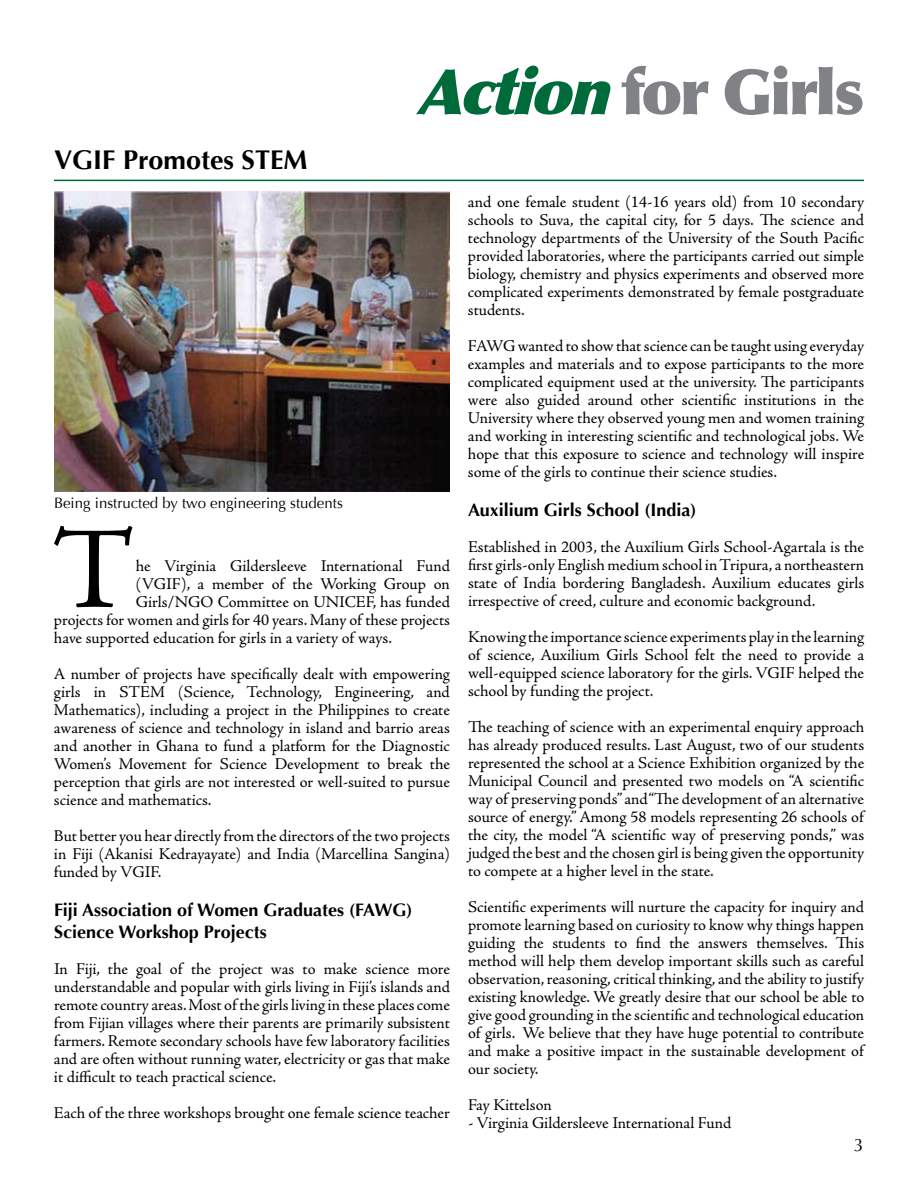
<style>
.page{position:relative;width:918px;height:1188px;background:#fff}
.page>*{position:absolute;margin:0;border:0;box-sizing:border-box;transform-origin:0 0}
.t1{font:117.15px "Adobe Jenson Pro";color:#000}
.t2{font:900 63px "Optima";letter-spacing:-.04em;color:#808285}
.t3{font:700 27px "Optima";color:#000}
.t4{font:700 18px/21.6px "Optima";color:#000}
.t5{font:18px "Optima";color:#000}
.t6{font:16.5px/18px "Adobe Jenson Pro";letter-spacing:-.005em;color:#000;text-align:justify}
.t7{font:15px "Optima";color:#000}
.s1{font-style:italic;color:#006b3a}
</style>
<div class="page">
<hr style="left:54px;top:180px;width:810px;height:1px;background:#006b3a">
<img style="left:54px;top:191px;width:396px;height:300px">
<h3 class="t3" style="left:54px;top:144px;width:255px">VGIF Promotes STEM</h3>
<h2 class="t2" style="left:416px;top:54px;width:449px"><span class="s1">Action</span>for Girls</h2>
<p class="t7" style="left:54px;top:494px;width:290px">Being instructed by two engineering students</p>
<h1 class="t1" style="left:53px;top:504px;width:85px">T</h1>
<p class="t6" style="left:136px;top:557px;width:316px">he Virginia Gildersleeve International Fund</p>
<p class="t6" style="left:136px;top:575px;width:316px">(VGIF), a member of the Working Group on</p>
<p class="t6" style="left:136px;top:593px;width:316px">Girls/NGO Committee on UNICEF, has funded</p>
<p class="t6" style="left:54px;top:611px;width:398px">projects for women and girls for 40 years. Many of these projects</p>
<p class="t6" style="left:54px;top:629px;width:340px">have supported education for girls in a variety of ways.</p>
<p class="t6" style="left:54px;top:665px;width:398px">A number of projects have specifically dealt with empowering girls in STEM (Science, Technology, Engineering, and Mathematics), including a project in the Philippines to create awareness of science and technology in island and barrio areas and another in Ghana to fund a platform for the Diagnostic Women’s Movement for Science Development to break the perception that girls are not interested or well-suited to pursue science and mathematics.</p>
<p class="t6" style="left:54px;top:827px;width:397px">But better you hear directly from the directors of the two projects in Fiji (Akanisi Kedrayayate) and India (Marcellina Sangina) funded by VGIF.</p>
<p class="t4" style="left:54px;top:900px;width:360px">Fiji Association of Women Graduates (FAWG)<br>Science Workshop Projects</p>
<p class="t6" style="left:54px;top:960px;width:398px">In Fiji, the goal of the project was to make science more understandable and popular with girls living in Fiji’s islands and remote country areas.Most of the girls living in these places come from Fijian villages where their parents are primarily subsistent farmers. Remote secondary schools have few laboratory facilities and are often without running water, electricity or gas that make it difficult to teach practical science.</p>
<p class="t6" style="left:54px;top:1104px;width:397px">Each of the three workshops brought one female science teacher</p>
<p class="t6" style="left:468px;top:193px;width:398px">and one female student (14-16 years old) from 10 secondary schools to Suva, the capital city, for 5 days. The science and technology departments of the University of the South Pacific provided laboratories, where the participants carried out simple biology, chemistry and physics experiments and observed more complicated experiments demonstrated by female postgraduate students.</p>
<p class="t6" style="left:468px;top:337px;width:398px">FAWGwanted to show that science can be taught using everyday examples and materials and to expose participants to the more complicated equipment used at the university. The participants were also guided around other scientific institutions in the University where they observed young men and women training and working in interesting scientific and technological jobs. We hope that this exposure to science and technology will inspire some of the girls to continue their science studies.</p>
<p class="t4" style="left:468px;top:500px;width:230px">Auxilium Girls School (India)</p>
<p class="t6" style="left:468px;top:539px;width:398px">Established in 2003, the Auxilium Girls School-Agartala is the first girls-only English medium school in Tripura, a northeastern state of India bordering Bangladesh. Auxilium educates girls irrespective of creed, culture and economic background.</p>
<p class="t6" style="left:468px;top:629px;width:398px">Knowing the importance science experiments play in the learning of science, Auxilium Girls School felt the need to provide a well-equipped science laboratory for the girls. VGIF helped the school by funding the project.</p>
<p class="t6" style="left:468px;top:719px;width:398px">The teaching of science with an experimental enquiry approach has already produced results. Last August, two of our students represented the school at a Science Exhibition organized by the Municipal Council and presented two models on “A scientific way of preserving ponds” and “The development of an alternative source of energy.” Among 58 models representing 26 schools of the city, the model “A scientific way of preserving ponds,” was judged the best and the chosen girl is being given the opportunity to compete at a higher level in the state.</p>
<p class="t6" style="left:468px;top:899px;width:398px">Scientific experiments will nurture the capacity for inquiry and promote learning based on curiosity to know why things happen guiding the students to find the answers themselves. This method will help them develop important skills such as careful observation, reasoning, critical thinking, and the ability to justify existing knowledge. We greatly desire that our school be able to give good grounding in the scientific and technological education of girls. We believe that they have huge potential to contribute and make a positive impact in the sustainable development of our society.</p>
<p class="t6" style="left:468px;top:1097px;width:85px">Fay Kittelson</p>
<p class="t6" style="left:468px;top:1115px;width:265px">- Virginia Gildersleeve International Fund</p>
<p class="t5" style="left:854px;top:1134px;width:12px">3</p>
</div>
